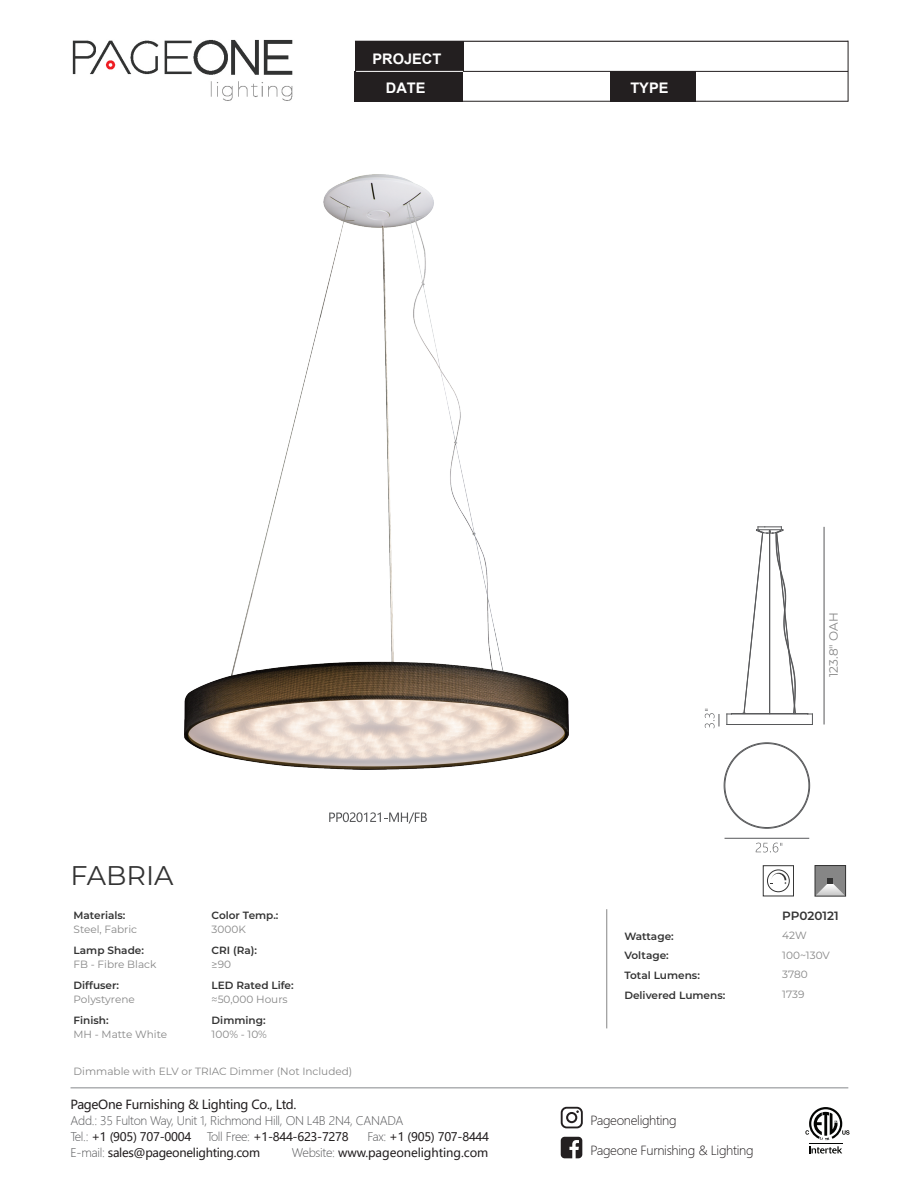
<style>
.page{position:relative;width:919px;height:1187px;background:#fff}
.page>*{position:absolute;margin:0;border:0;box-sizing:border-box;transform-origin:0 0}
.t1{font:27px "Montserrat";color:#333}
.t2{font:700 14.55px/29.8px "Arial";color:#fff;text-align:center}
.t3{font:300 12.45px "Microsoft Ya Hei";letter-spacing:-.025em;color:#231f20}
.t4{font:12.45px "Microsoft Ya Hei";letter-spacing:-.025em;color:#231f20}
.t5{font:12px "Montserrat";color:#868686}
.t6{font:600 12px "Montserrat";letter-spacing:-.005em;color:#333}
.t7{font:11.7px "Microsoft Ya Hei";letter-spacing:-.025em;color:#231f20}
.t8{font:300 11.7px/16px "Microsoft Ya Hei";letter-spacing:-.025em;color:#57585a}
.t9{font:11.7px "Microsoft Ya Hei";letter-spacing:-.005em;color:#231f20}
.t10{font:10.5px/19.8px "Montserrat";color:#868686}
.t11{font:600 10.5px/19.8px "Montserrat";color:#333}
.s1{font-weight:400;color:#231f20}
.s2{font-weight:300;color:#57585a}
</style>
<div class="page">
<svg style="left:809px;top:1146px;width:33px;height:7px"></svg>
<hr style="left:809px;top:1142px;width:33px;height:1px;background:#040503">
<svg style="left:805px;top:1107px;width:44px;height:33px"></svg>
<hr style="left:71px;top:1087px;width:777px;height:1px;background:#939598">
<hr style="left:355px;top:71px;width:493px;height:1px;background:#231f20">
<div style="left:355px;top:41px;width:108px;height:30px;background:#231f20"></div>
<div style="left:355px;top:71px;width:108px;height:30px;background:#231f20"></div>
<div style="left:610px;top:71px;width:85px;height:30px;background:#231f20"></div>
<hr style="left:356px;top:71px;width:107px;height:1px;background:#fff">
<hr style="left:355px;top:41px;width:493px;height:1px;background:#231f20">
<hr style="left:355px;top:101px;width:493px;height:1px;background:#231f20">
<hr style="left:847px;top:41px;width:1px;height:60px;background:#231f20">
<svg style="left:560px;top:1136px;width:22px;height:22px"></svg>
<svg style="left:560px;top:1106px;width:22px;height:22px"></svg>
<svg style="left:329px;top:812px;width:98px;height:11px"></svg>
<img style="left:184px;top:175px;width:384px;height:594px">
<hr style="left:823px;top:527px;width:1px;height:197px;background:#57585a">
<svg style="left:704px;top:708px;width:15px;height:20px"></svg>
<svg style="left:755px;top:842px;width:27px;height:10px"></svg>
<hr style="left:724px;top:837px;width:85px;height:1px;background:#57585a">
<svg style="left:723px;top:742px;width:87px;height:86px"></svg>
<hr style="left:726px;top:724px;width:86px;height:1px;background:#57585a">
<hr style="left:731px;top:713px;width:76px;height:1px;background:#57585a">
<svg style="left:726px;top:713px;width:6px;height:11px"></svg>
<svg style="left:807px;top:713px;width:6px;height:11px"></svg>
<svg style="left:742px;top:526px;width:54px;height:187px"></svg>
<img style="left:72px;top:39px;width:221px;height:62px">
<div style="left:815px;top:865px;width:30px;height:31px;background:#868686"></div>
<svg style="left:817px;top:878px;width:26px;height:16px"></svg>
<div style="left:814px;top:865px;width:31px;height:31px;border:1px solid #333"></div>
<svg style="left:770px;top:872px;width:16px;height:12px"></svg>
<div style="left:767px;top:869px;width:22px;height:23px;border:1px solid #333;border-radius:50%"></div>
<div style="left:762px;top:865px;width:31px;height:31px;border:1px solid #333"></div>
<hr style="left:606px;top:909px;width:1px;height:119px;background:#868686">
<h2 class="t2" style="left:372px;top:44px;width:70px">PROJECT<br>DATE</h2>
<h2 class="t2" style="left:630px;top:74px;width:40px">TYPE</h2>
<p class="t5" style="left:825px;top:677px;width:66px;rotate:-90deg">123.8" OAH</p>
<h1 class="t1" style="left:70px;top:857px;width:104px">FABRIA</h1>
<p class="t11" style="left:74px;top:905px;width:53px">Materials:</p>
<p class="t10" style="left:74px;top:919px;width:65px">Steel, Fabric</p>
<p class="t11" style="left:74px;top:940px;width:72px">Lamp Shade:</p>
<p class="t10" style="left:74px;top:954px;width:84px">FB - Fibre Black</p>
<p class="t11" style="left:74px;top:975px;width:47px">Diffuser:</p>
<p class="t10" style="left:74px;top:989px;width:63px">Polystyrene</p>
<p class="t11" style="left:212px;top:905px;width:68px">Color Temp.:</p>
<p class="t10" style="left:212px;top:919px;width:36px">3000K</p>
<p class="t11" style="left:212px;top:940px;width:47px">CRI (Ra):</p>
<p class="t10" style="left:212px;top:954px;width:21px">≥90</p>
<p class="t11" style="left:212px;top:975px;width:84px">LED Rated Life:</p>
<p class="t10" style="left:212px;top:989px;width:78px">≈50,000 Hours</p>
<p class="t11" style="left:212px;top:1010px;width:55px">Dimming:</p>
<p class="t10" style="left:212px;top:1024px;width:57px">100% - 10%</p>
<p class="t10" style="left:74px;top:1061px;width:280px">Dimmable with ELV or TRIAC Dimmer (Not Included)</p>
<p class="t11" style="left:74px;top:1010px;width:37px">Finish:</p>
<p class="t10" style="left:74px;top:1024px;width:95px">MH - Matte White</p>
<p class="t11" style="left:624px;top:925px;width:102px">Wattage:<br>Voltage:<br>Total Lumens:<br>Delivered Lumens:</p>
<p class="t4" style="left:71px;top:1095px;width:227px">PageOne Furnishing &amp; Lighting Co., Ltd.</p>
<p class="t8" style="left:71px;top:1112px;width:334px">Add.: 35 Fulton Way, Unit 1, Richmond Hill, ON L4B 2N4, CANADA<br>Tel.: <span class="s1">+1 (905) 707-0004</span></p>
<p class="t3" style="left:590px;top:1112px;width:88px">Pageonelighting</p>
<p class="t7" style="left:207px;top:1128px;width:143px"><span class="s2">Toll Free:</span> +1-844-623-7278</p>
<p class="t7" style="left:367px;top:1128px;width:123px"><span class="s2">Fax:</span> +1 (905) 707-8444</p>
<p class="t7" style="left:71px;top:1144px;width:191px"><span class="s2">E-mail:</span> sales@pageonelighting.com</p>
<p class="t9" style="left:292px;top:1144px;width:198px"><span class="s2">Website:</span> www.pageonelighting.com</p>
<p class="t3" style="left:590px;top:1142px;width:165px">Pageone Furnishing &amp; Lighting</p>
<p class="t6" style="left:782px;top:907px;width:58px">PP020121</p>
<p class="t10" style="left:782px;top:924px;width:49px">42W<br>100~130V<br>3780<br>1739</p>
</div>
